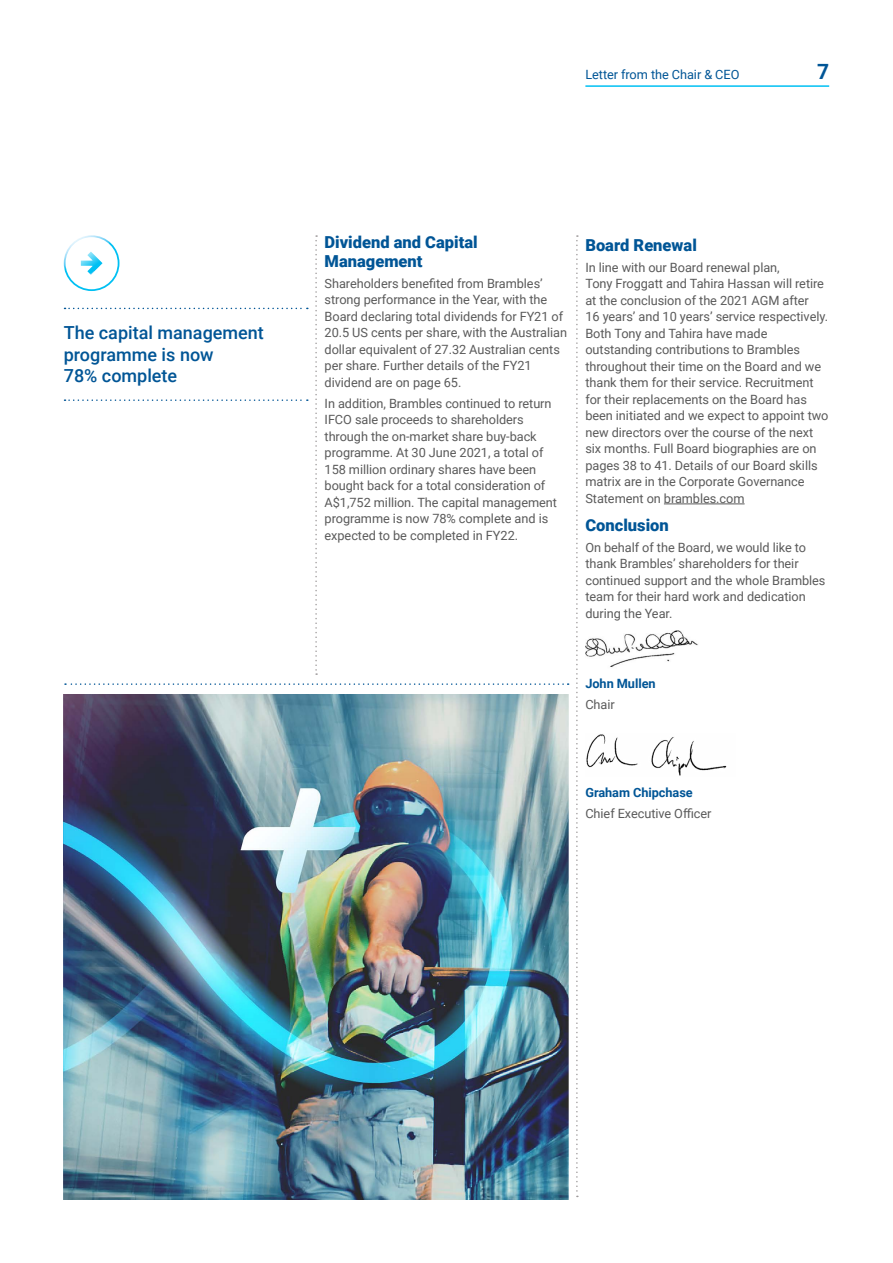
<style>
.page{position:relative;width:893px;height:1263px;background:#fff}
.page>*{position:absolute;margin:0;border:0;box-sizing:border-box;transform-origin:0 0}
.t1{font:700 21px "Roboto";color:#005596}
.t2{font:500 18px/21.8px "Roboto";color:#005596}
.t3{font:900 16.5px/19.5px "Roboto";color:#005596}
.t4{font:12.75px/16.5px "Roboto";letter-spacing:-.005em;color:#5a5a5a}
.t5{font:700 12.75px "Roboto";letter-spacing:-.005em;color:#005596}
.t6{font:12.75px "Roboto";letter-spacing:-.005em;color:#005596}
</style>
<div class="page">
<img style="left:64px;top:694px;width:504px;height:505px">
<hr style="left:664px;top:504px;width:81px;height:1px;background:#5a5a5a">
<img style="left:585px;top:630px;width:113px;height:37px">
<img style="left:586px;top:734px;width:141px;height:42px">
<svg style="left:315px;top:235px;width:2px;height:440px"></svg>
<svg style="left:65px;top:683px;width:504px;height:2px"></svg>
<svg style="left:576px;top:235px;width:2px;height:962px"></svg>
<svg style="left:65px;top:308px;width:243px;height:1px"></svg>
<svg style="left:65px;top:399px;width:243px;height:2px"></svg>
<div style="left:64px;top:235px;width:55px;height:56px;border:2px solid #fff;border-radius:50%"></div>
<svg style="left:81px;top:252px;width:21px;height:23px"></svg>
<hr style="left:585px;top:85px;width:244px;height:2px;background:#00c0f3">
<p class="t6" style="left:585px;top:65px;width:156px">Letter from the Chair &amp; CEO</p>
<h1 class="t1" style="left:817px;top:57px;width:14px">7</h1>
<h2 class="t2" style="left:64px;top:321px;width:202px">The capital management programme is now<br>78% complete</h2>
<p class="t3" style="left:325px;top:231px;width:155px">Dividend and Capital<br>Management</p>
<p class="t4" style="left:325px;top:275px;width:244px">Shareholders benefited from Brambles’ strong performance in the Year, with the Board declaring total dividends for FY21 of 20.5 US cents per share, with the Australian dollar equivalent of 27.32 Australian cents per share. Further details of the FY21 dividend are on page 65.</p>
<p class="t4" style="left:325px;top:394px;width:234px">In addition, Brambles continued to return IFCO sale proceeds to shareholders through the on-market share buy-back programme. At 30 June 2021, a total of 158 million ordinary shares have been bought back for a total consideration of A$1,752 million. The capital management programme is now 78% complete and is expected to be completed in FY22.</p>
<p class="t3" style="left:585px;top:235px;width:113px">Board Renewal</p>
<p class="t4" style="left:585px;top:259px;width:245px">In line with our Board renewal plan,<br>Tony Froggatt and Tahira Hassan will retire at the conclusion of the 2021 AGM after<br>16 years’ and 10 years’ service respectively.<br>Both Tony and Tahira have made outstanding contributions to Brambles throughout their time on the Board and we thank them for their service. Recruitment for their replacements on the Board has been initiated and we expect to appoint two new directors over the course of the next six months. Full Board biographies are on pages 38 to 41. Details of our Board skills matrix are in the Corporate Governance Statement on brambles.com</p>
<p class="t3" style="left:585px;top:515px;width:85px">Conclusion</p>
<p class="t4" style="left:585px;top:538px;width:242px">On behalf of the Board, we would like to thank Brambles’ shareholders for their continued support and the whole Brambles team for their hard work and dedication during the Year.</p>
<p class="t5" style="left:585px;top:674px;width:72px">John Mullen</p>
<p class="t4" style="left:585px;top:695px;width:31px">Chair</p>
<p class="t5" style="left:585px;top:783px;width:109px">Graham Chipchase</p>
<p class="t4" style="left:585px;top:804px;width:128px">Chief Executive Officer</p>
</div>
